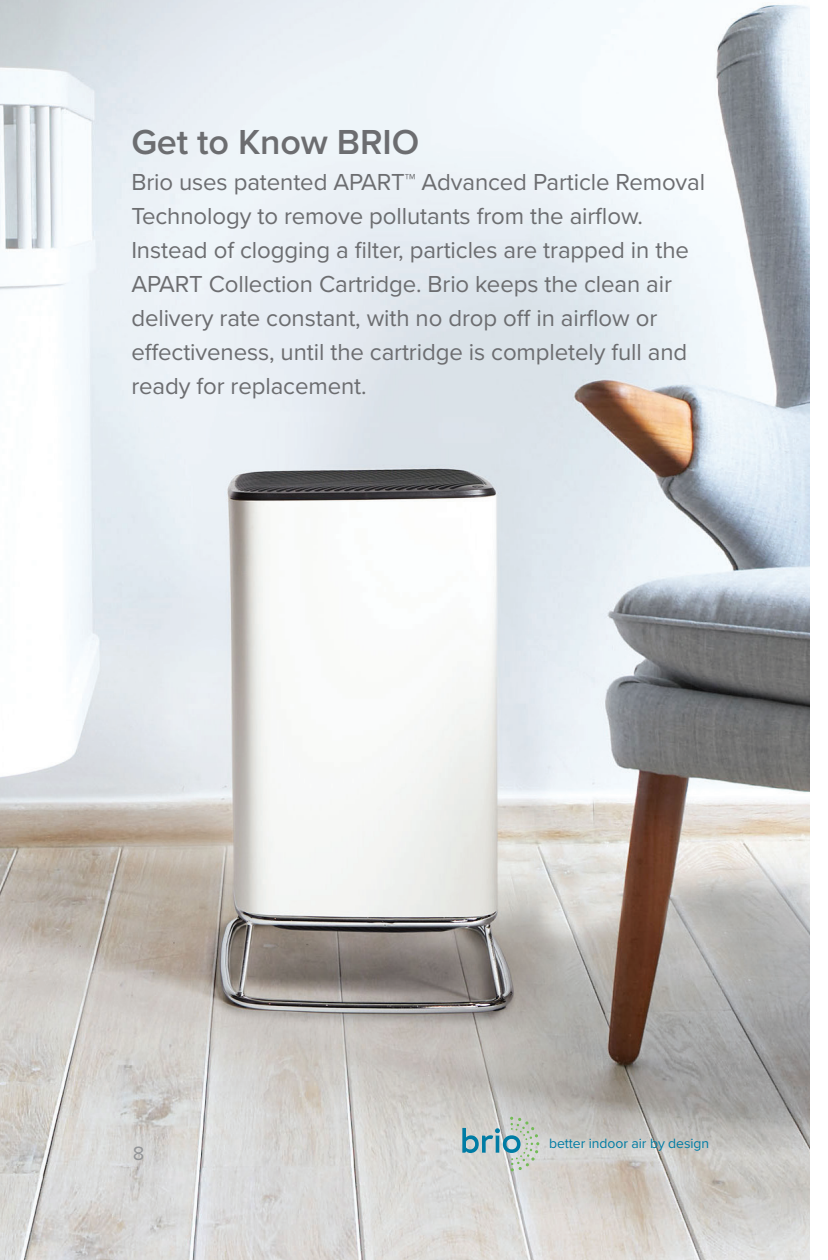
<style>
.page{position:relative;width:828px;height:1260px;background:#fff}
.page>*{position:absolute;margin:0;border:0;box-sizing:border-box;transform-origin:0 0}
.t1{font:600 36px "Proxima Nova";letter-spacing:-.005em;color:#6c6d70}
.t2{font:24px/34px "Proxima Nova";letter-spacing:-.005em;color:#6c6d70}
.t3{font:20px "Proxima Nova";color:#939598}
.t4{font:14px "Proxima Nova";letter-spacing:-.005em;color:#007ca4}
</style>
<div class="page">
<img style="left:0;top:0;width:810px;height:1260px">
<svg style="left:462px;top:1117px;width:77px;height:54px;background:#b4c6c5"></svg>
<h1 class="t1" style="left:131px;top:116px;width:289px">Get to Know BRIO</h1>
<p class="t2" style="left:131px;top:164px;width:575px">Brio uses patented APART™ Advanced Particle Removal Technology to remove pollutants from the airflow.<br>Instead of clogging a filter, particles are trapped in the APART Collection Cartridge. Brio keeps the clean air delivery rate constant, with no drop off in airflow or effectiveness, until the cartridge is completely full and ready for replacement.</p>
<p class="t3" style="left:133px;top:1139px;width:13px">8</p>
<p class="t4" style="left:549px;top:1133px;width:162px">better indoor air by design</p>
</div>
